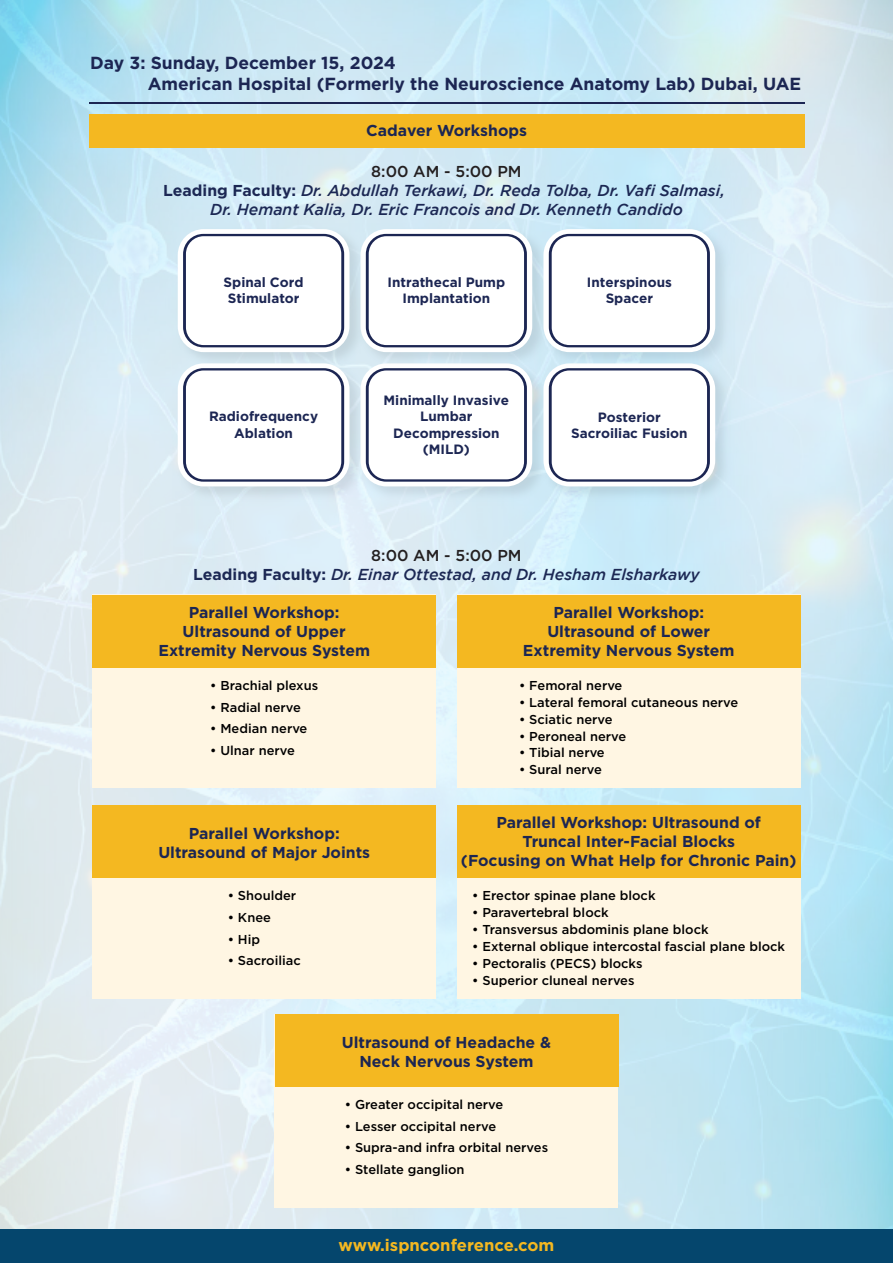
<style>
.page{position:relative;width:893px;height:1263px;background:#fff}
.page>*{position:absolute;margin:0;border:0;box-sizing:border-box;transform-origin:0 0}
.t1{font:700 17.4px/21px "Gotham";color:#1c2653}
.t2{font:700 16.65px "Gotham";color:#f4b821}
.t3{font:700 15.75px/18.9px "Gotham";color:#1c2653;text-align:center}
.t4{font:italic 500 15.75px/18.9px "Gotham";color:#1c2854;text-align:center}
.t5{font:700 13.5px/16.2px "Gotham";color:#1c2653;text-align:center}
.t6{font:500 12.9px "Gotham";color:#000}
.s1{font-style:normal;color:#231f20}
.s2{font-weight:700;font-style:normal}
</style>
<div class="page">
<img style="left:0;top:0;width:893px;height:1229px">
<div style="left:0;top:1229px;width:893px;height:34px;background:#05466d"></div>
<div style="left:457px;top:805px;width:343px;height:193px;background:#fff6e3"></div>
<div style="left:457px;top:805px;width:343px;height:73px;background:#f4b821"></div>
<div style="left:93px;top:595px;width:343px;height:193px;background:#fff6e3"></div>
<div style="left:93px;top:595px;width:343px;height:72px;background:#f4b821"></div>
<div style="left:457px;top:595px;width:343px;height:193px;background:#fff6e3"></div>
<div style="left:457px;top:595px;width:343px;height:72px;background:#f4b821"></div>
<div style="left:275px;top:1014px;width:343px;height:193px;background:#fff6e3"></div>
<div style="left:275px;top:1014px;width:343px;height:73px;background:#f4b821"></div>
<div style="left:93px;top:805px;width:343px;height:193px;background:#fff6e3"></div>
<div style="left:93px;top:805px;width:343px;height:73px;background:#f4b821"></div>
<hr style="left:89px;top:103px;width:715px;height:1px;background:#1c2653">
<div style="left:89px;top:114px;width:715px;height:33px;background:#f4b821"></div>
<img style="left:368px;top:371px;width:170px;height:134px">
<div style="left:360px;top:363px;width:172px;height:123px;background:#fff;border-radius:26px"></div>
<svg style="left:366px;top:368px;width:161px;height:114px"></svg>
<div style="left:369px;top:370px;width:155px;height:109px;background:#fff;border-radius:18px"></div>
<img style="left:538px;top:371px;width:196px;height:134px">
<div style="left:543px;top:363px;width:172px;height:123px;background:#fff;border-radius:26px"></div>
<svg style="left:549px;top:368px;width:161px;height:114px"></svg>
<div style="left:552px;top:370px;width:155px;height:109px;background:#fff;border-radius:18px"></div>
<img style="left:368px;top:224px;width:170px;height:147px">
<svg style="left:360px;top:229px;width:172px;height:123px"></svg>
<svg style="left:366px;top:234px;width:161px;height:113px"></svg>
<div style="left:369px;top:236px;width:155px;height:109px;background:#fff;border-radius:18px"></div>
<img style="left:172px;top:224px;width:196px;height:134px">
<svg style="left:178px;top:229px;width:171px;height:123px"></svg>
<svg style="left:183px;top:234px;width:161px;height:113px"></svg>
<div style="left:186px;top:236px;width:155px;height:109px;background:#fff;border-radius:18px"></div>
<img style="left:538px;top:224px;width:196px;height:147px">
<svg style="left:543px;top:229px;width:172px;height:123px"></svg>
<svg style="left:549px;top:234px;width:161px;height:113px"></svg>
<div style="left:552px;top:236px;width:155px;height:109px;background:#fff;border-radius:18px"></div>
<img style="left:172px;top:358px;width:196px;height:147px">
<div style="left:178px;top:363px;width:171px;height:123px;background:#fff;border-radius:26px"></div>
<svg style="left:183px;top:368px;width:161px;height:114px"></svg>
<div style="left:186px;top:370px;width:155px;height:109px;background:#fff;border-radius:18px"></div>
<h1 class="t1" style="left:148px;top:52px;width:655px;text-indent:-58px">Day 3: Sunday, December 15, 2024<br>American Hospital (Formerly the Neuroscience Anatomy Lab) Dubai, UAE</h1>
<p class="t3" style="left:366px;top:121px;width:162px">Cadaver Workshops</p>
<p class="t4" style="left:163px;top:162px;width:563px"><span class="s1">8:00 AM - 5:00 PM<br></span><span class="s2">Leading Faculty:</span> Dr. Abdullah Terkawi, Dr. Reda Tolba, Dr. Vafi Salmasi,<br>Dr. Hemant Kalia, Dr. Eric Francois and Dr. Kenneth Candido</p>
<p class="t5" style="left:224px;top:274px;width:82px">Spinal Cord<br>Stimulator</p>
<p class="t5" style="left:587px;top:274px;width:86px">Interspinous<br>Spacer</p>
<p class="t5" style="left:388px;top:274px;width:119px">Intrathecal Pump<br>Implantation</p>
<p class="t5" style="left:209px;top:408px;width:110px">Radiofrequency<br>Ablation</p>
<p class="t5" style="left:384px;top:392px;width:127px">Minimally Invasive<br>Lumbar<br>Decompression (MILD)</p>
<p class="t5" style="left:571px;top:408px;width:118px">Posterior<br>Sacroiliac Fusion</p>
<p class="t4" style="left:193px;top:546px;width:508px"><span class="s1">8:00 AM - 5:00 PM<br></span><span class="s2">Leading Faculty:</span> Dr. Einar Ottestad, and Dr. Hesham Elsharkawy</p>
<p class="t3" style="left:158px;top:602px;width:213px">Parallel Workshop:<br>Ultrasound of Upper<br>Extremity Nervous System</p>
<p class="t6" style="left:210px;top:677px;width:109px">• Brachial plexus</p>
<p class="t6" style="left:210px;top:698px;width:92px">• Radial nerve</p>
<p class="t6" style="left:210px;top:720px;width:99px">• Median nerve</p>
<p class="t6" style="left:210px;top:741px;width:86px">• Ulnar nerve</p>
<p class="t3" style="left:158px;top:823px;width:213px">Parallel Workshop:<br>Ultrasound of Major Joints</p>
<p class="t6" style="left:228px;top:887px;width:70px">• Shoulder</p>
<p class="t6" style="left:228px;top:909px;width:45px">• Knee</p>
<p class="t6" style="left:228px;top:930px;width:34px">• Hip</p>
<p class="t6" style="left:228px;top:952px;width:75px">• Sacroiliac</p>
<p class="t3" style="left:523px;top:602px;width:213px">Parallel Workshop:<br>Ultrasound of Lower<br>Extremity Nervous System</p>
<p class="t6" style="left:519px;top:677px;width:105px">• Femoral nerve</p>
<p class="t6" style="left:519px;top:694px;width:221px">• Lateral femoral cutaneous nerve</p>
<p class="t6" style="left:519px;top:711px;width:95px">• Sciatic nerve</p>
<p class="t6" style="left:519px;top:727px;width:109px">• Peroneal nerve</p>
<p class="t6" style="left:519px;top:744px;width:87px">• Tibial nerve</p>
<p class="t6" style="left:519px;top:761px;width:84px">• Sural nerve</p>
<p class="t3" style="left:461px;top:813px;width:337px">Parallel Workshop: Ultrasound of<br>Truncal Inter-Facial Blocks<br>(Focusing on What Help for Chronic Pain)</p>
<p class="t6" style="left:472px;top:887px;width:185px">• Erector spinae plane block</p>
<p class="t6" style="left:472px;top:904px;width:138px">• Paravertebral block</p>
<p class="t6" style="left:472px;top:921px;width:238px">• Transversus abdominis plane block</p>
<p class="t6" style="left:472px;top:938px;width:314px">• External oblique intercostal fascial plane block</p>
<p class="t6" style="left:472px;top:955px;width:172px">• Pectoralis (PECS) blocks</p>
<p class="t6" style="left:472px;top:972px;width:164px">• Superior cluneal nerves</p>
<p class="t3" style="left:342px;top:1032px;width:211px">Ultrasound of Headache &amp;<br>Neck Nervous System</p>
<p class="t6" style="left:345px;top:1096px;width:160px">• Greater occipital nerve</p>
<p class="t6" style="left:345px;top:1118px;width:153px">• Lesser occipital nerve</p>
<p class="t6" style="left:345px;top:1139px;width:205px">• Supra-and infra orbital nerves</p>
<p class="t6" style="left:345px;top:1161px;width:121px">• Stellate ganglion</p>
<p class="t2" style="left:339px;top:1235px;width:217px">www.ispnconference.com</p>
</div>
